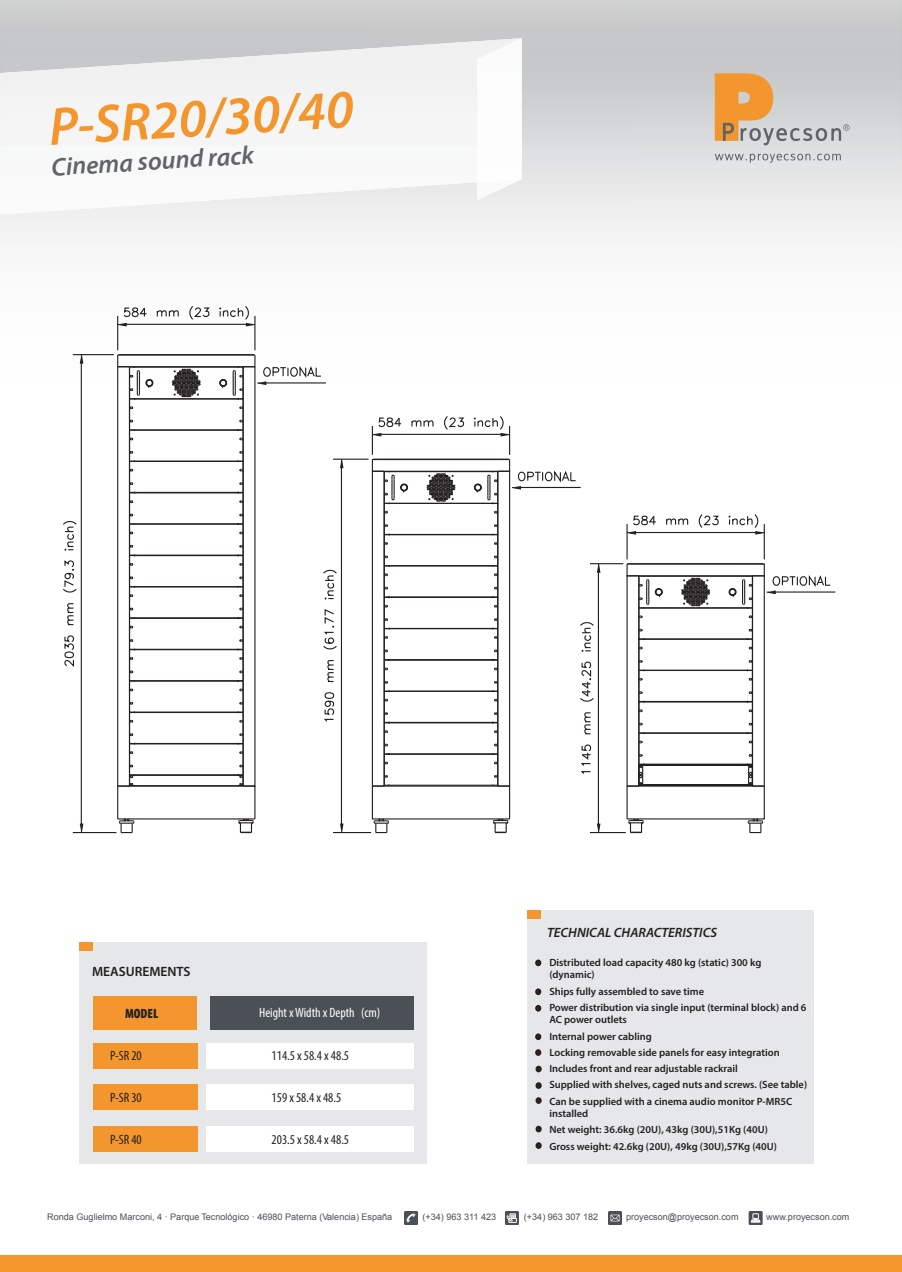
<style>
.page{position:relative;width:902px;height:1272px;background:#fff}
.page>*{position:absolute;margin:0;border:0;box-sizing:border-box;transform-origin:0 0}
.t1{font:italic 600 54px "Myriad Pro";color:#f3962d}
.t2{font:italic 600 25.5px "Myriad Pro";color:#606368}
.t3{font:condensed 13.5px "Myriad Pro";color:#231f20}
.t4{font:italic 600 13.5px "Myriad Pro";color:#231f20}
.t5{font:condensed 13.5px "Myriad Pro";color:#fff}
.t6{font:600 13.5px "Myriad Pro";color:#231f20}
.t7{font:900 condensed 13.5px "Myriad Pro";color:#231f20}
.t8{font:600 10.5px/16.2px "Myriad Pro";color:#231f20}
.t9{font:9px "Arial";color:#4b4f56}
</style>
<div class="page">
<div style="left:80px;top:942px;width:347px;height:221px;background:#e5e7e8"></div>
<div style="left:206px;top:1084px;width:207px;height:26px;background:#fff"></div>
<div style="left:206px;top:1043px;width:207px;height:25px;background:#fff"></div>
<div style="left:206px;top:1126px;width:207px;height:25px;background:#fff"></div>
<div style="left:0;top:1254px;width:901px;height:17px;background:#f4972d"></div>
<div style="left:404px;top:1210px;width:14px;height:14px;background:#4b4f56;border-radius:2px"></div>
<svg style="left:406px;top:1213px;width:9px;height:9px"></svg>
<svg style="left:505px;top:1210px;width:14px;height:14px"></svg>
<div style="left:508px;top:1217px;width:8px;height:5px;border:1px solid #fff"></div>
<svg style="left:506px;top:1213px;width:10px;height:8px"></svg>
<svg style="left:748px;top:1210px;width:14px;height:14px"></svg>
<svg style="left:750px;top:1213px;width:10px;height:9px"></svg>
<svg style="left:608px;top:1210px;width:14px;height:14px"></svg>
<svg style="left:610px;top:1214px;width:9px;height:7px"></svg>
<div style="left:210px;top:996px;width:203px;height:34px;background:#4b4f56"></div>
<div style="left:93px;top:996px;width:104px;height:33px;background:#f3962d"></div>
<svg style="left:714px;top:73px;width:135px;height:72px;background:#d3b99c"></svg>
<svg style="left:714px;top:154px;width:126px;height:9px"></svg>
<div style="left:527px;top:910px;width:286px;height:253px;background:#e5e7e8"></div>
<div style="left:527px;top:910px;width:13px;height:8px;background:#f3962d"></div>
<div style="left:79px;top:942px;width:14px;height:8px;background:#f3962d"></div>
<div style="left:93px;top:1126px;width:105px;height:25px;background:#f3962d"></div>
<div style="left:93px;top:1084px;width:105px;height:26px;background:#f3962d"></div>
<div style="left:93px;top:1043px;width:105px;height:25px;background:#f3962d"></div>
<img style="left:477px;top:182px;width:44px;height:18px">
<img style="left:477px;top:38px;width:44px;height:144px">
<div style="left:535px;top:959px;width:6px;height:7px;border:2px solid #231f20;border-radius:50%"></div>
<div style="left:535px;top:988px;width:6px;height:7px;border:2px solid #231f20;border-radius:50%"></div>
<div style="left:535px;top:1004px;width:6px;height:7px;border:2px solid #231f20;border-radius:50%"></div>
<div style="left:535px;top:1033px;width:6px;height:7px;border:2px solid #231f20;border-radius:50%"></div>
<svg style="left:535px;top:1049px;width:6px;height:6px"></svg>
<div style="left:535px;top:1065px;width:6px;height:7px;border:2px solid #231f20;border-radius:50%"></div>
<svg style="left:535px;top:1082px;width:6px;height:6px"></svg>
<svg style="left:535px;top:1097px;width:6px;height:6px"></svg>
<div style="left:535px;top:1125px;width:6px;height:7px;border:2px solid #231f20;border-radius:50%"></div>
<svg style="left:535px;top:1142px;width:6px;height:6px"></svg>
<hr style="left:73px;top:354px;width:41px;height:1px;background:#231f20">
<hr style="left:73px;top:832px;width:43px;height:1px;background:#231f20">
<hr style="left:81px;top:363px;width:1px;height:461px;background:#231f20">
<svg style="left:79px;top:354px;width:5px;height:10px"></svg>
<svg style="left:79px;top:823px;width:5px;height:9px"></svg>
<svg style="left:64px;top:635px;width:10px;height:32px"></svg>
<svg style="left:67px;top:603px;width:7px;height:23px"></svg>
<svg style="left:63px;top:560px;width:14px;height:33px"></svg>
<svg style="left:63px;top:521px;width:14px;height:29px"></svg>
<hr style="left:117px;top:316px;width:1px;height:34px;background:#231f20">
<hr style="left:254px;top:316px;width:1px;height:34px;background:#231f20">
<hr style="left:126px;top:324px;width:120px;height:1px;background:#231f20">
<svg style="left:116px;top:306px;width:31px;height:21px"></svg>
<svg style="left:156px;top:310px;width:23px;height:7px"></svg>
<svg style="left:189px;top:305px;width:22px;height:15px"></svg>
<svg style="left:219px;top:305px;width:37px;height:22px"></svg>
<hr style="left:333px;top:458px;width:35px;height:2px;background:#231f20">
<hr style="left:333px;top:832px;width:38px;height:1px;background:#231f20">
<hr style="left:626px;top:524px;width:1px;height:35px;background:#231f20">
<hr style="left:763px;top:524px;width:1px;height:35px;background:#231f20">
<hr style="left:635px;top:532px;width:120px;height:1px;background:#231f20">
<svg style="left:626px;top:515px;width:31px;height:20px"></svg>
<svg style="left:666px;top:518px;width:22px;height:7px"></svg>
<svg style="left:698px;top:514px;width:21px;height:14px"></svg>
<svg style="left:728px;top:514px;width:37px;height:21px"></svg>
<hr style="left:590px;top:563px;width:33px;height:1px;background:#231f20">
<hr style="left:590px;top:832px;width:35px;height:1px;background:#231f20">
<svg style="left:117px;top:354px;width:227px;height:479px"></svg>
<hr style="left:775px;top:591px;width:60px;height:1px;background:#231f20">
<svg style="left:371px;top:416px;width:230px;height:417px"></svg>
<svg style="left:626px;top:563px;width:205px;height:270px"></svg>
<h1 class="t1" style="left:47px;top:91px;width:306px;rotate:-3deg">P-SR20/30/40</h1>
<h2 class="t2" style="left:50px;top:150px;width:204px;rotate:-3deg">Cinema sound rack</h2>
<p class="t6" style="left:92px;top:963px;width:100px">MEASUREMENTS</p>
<p class="t7" style="left:125px;top:1006px;width:35px">MODEL</p>
<p class="t3" style="left:110px;top:1047px;width:33px">P-SR 20</p>
<p class="t3" style="left:110px;top:1089px;width:33px">P-SR 30</p>
<p class="t3" style="left:110px;top:1131px;width:33px">P-SR 40</p>
<p class="t5" style="left:259px;top:1004px;width:123px">Height x Width x Depth (cm)</p>
<p class="t3" style="left:271px;top:1047px;width:79px">114.5 x 58.4 x 48.5</p>
<p class="t3" style="left:271px;top:1089px;width:71px">159 x 58.4 x 48.5</p>
<p class="t3" style="left:271px;top:1131px;width:79px">203.5 x 58.4 x 48.5</p>
<p class="t4" style="left:547px;top:923px;width:171px">TECHNICAL CHARACTERISTICS</p>
<p class="t8" style="left:549px;top:955px;width:213px;line-height:12.6px">Distributed load capacity 480 kg (static) 300 kg (dynamic)</p>
<p class="t8" style="left:549px;top:982px;width:259px">Ships fully assembled to save time<br>Power distribution via single input (terminal block) and 6</p>
<p class="t8" style="left:549px;top:1011px;width:259px">AC power outlets<br>Internal power cabling<br>Locking removable side panels for easy integration Includes front and rear adjustable rackrail<br>Supplied with shelves, caged nuts and screws. (See table)<br>Can be supplied with a cinema audio monitor P-MR5C</p>
<p class="t8" style="left:549px;top:1105px;width:229px">installed<br>Net weight: 36.6kg (20U), 43kg (30U),51Kg (40U)<br>Gross weight: 42.6kg (20U), 49kg (30U),57Kg (40U)</p>
<p class="t9" style="left:356px;top:1211px;width:5px">)</p>
<p class="t9" style="left:422px;top:1211px;width:75px">(+34) 963 311 423</p>
<p class="t9" style="left:524px;top:1211px;width:76px">(+34) 963 307 182</p>
<p class="t9" style="left:626px;top:1211px;width:114px">proyecson@proyecson.com</p>
<p class="t9" style="left:766px;top:1211px;width:85px">www.proyecson.com</p>
<p class="t9" style="left:47px;top:1211px;width:346px">Ronda Guglielmo Marconi, 4 · Parque Tecnológico · 46980 Paterna (Valencia España</p>
</div>
